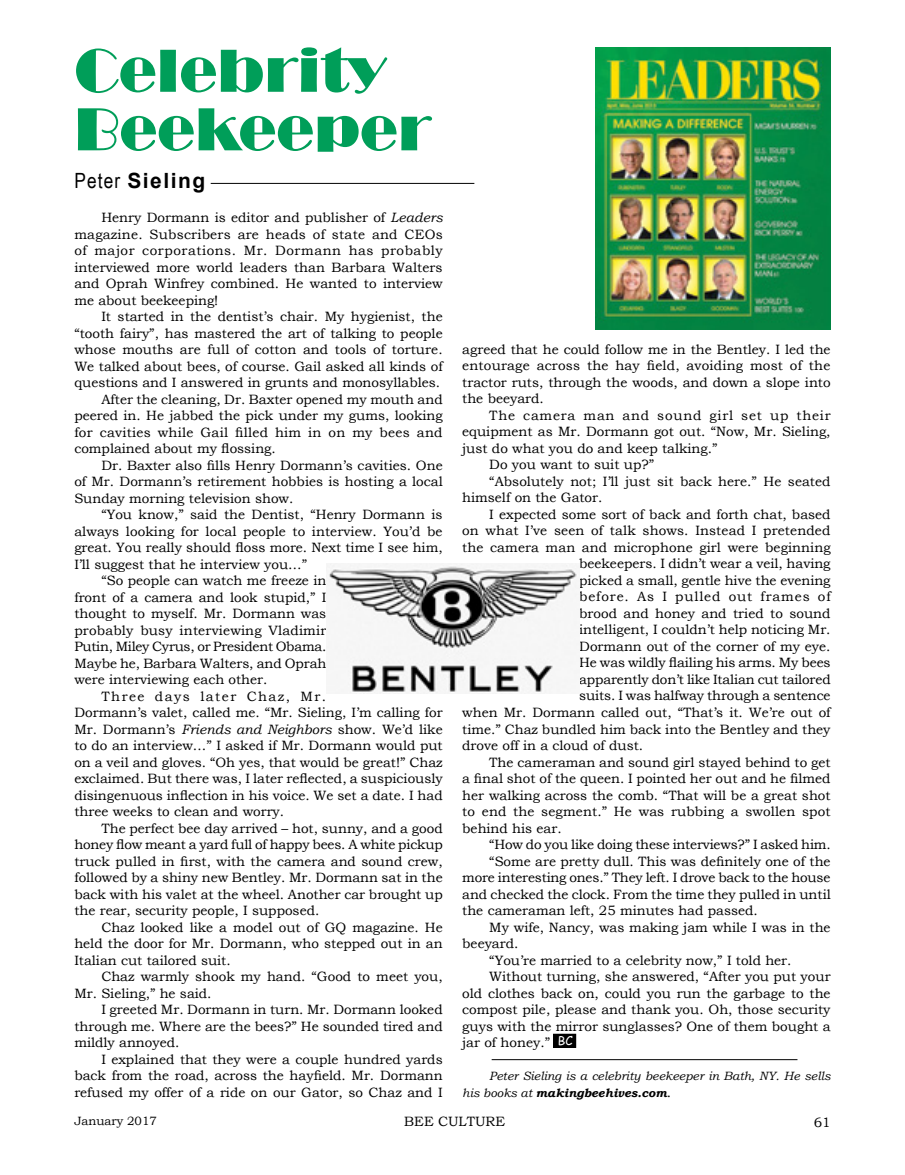
<style>
.page{position:relative;width:905px;height:1175px;background:#fff}
.page>*{position:absolute;margin:0;border:0;box-sizing:border-box;transform-origin:0 0}
.t1{font:63px/58.5px "Broadway";color:#009e59}
.t2{font:700 21px "Arial";letter-spacing:.07em;color:#000}
.t3{font:13.5px/16.5px "Bookman Old Style";color:#000;text-align:justify}
.t4{font:13.5px "Bookman Old Style";letter-spacing:.02em;color:#000}
.t5{font:13.5px "Bookman Old Style";letter-spacing:-.02em;color:#000}
.t6{font:13.5px "Bookman Old Style";letter-spacing:.06em;color:#000}
.t7{font:13.5px "Bookman Old Style";letter-spacing:.065em;color:#000}
.t8{font:13.5px "Bookman Old Style";letter-spacing:.11em;color:#000}
.t9{font:italic 12px/16.5px "Bookman Old Style";color:#000}
.t10{font:12px "Bookman Old Style";color:#000}
.t11{font:12px "Comic Sans MS";color:#fff}
.s1{font-family:"Arial Narrow";font-weight:400}
.s2{font-style:italic}
.s3{font-weight:700}
.s4{font-style:normal;font-size:13.5px}
</style>
<div class="page">
<hr style="left:211px;top:183px;width:263px;height:1px;background:#000">
<img style="left:595px;top:47px;width:235px;height:282px">
<img style="left:326px;top:563px;width:251px;height:130px">
<hr style="left:491px;top:1059px;width:306px;height:1px;background:#000">
<div style="left:553px;top:1034px;width:22px;height:13px;background:#000"></div>
<div style="left:553px;top:1034px;width:23px;height:13px;border:1px solid #000"></div>
<h1 class="t1" style="left:74px;top:42px;width:358px">Celebrity<br>Beekeeper</h1>
<h2 class="t2" style="left:74px;top:166px;width:132px"><span class="s1">Peter</span> Sieling</h2>
<p class="t3" style="left:74px;top:209px;width:370px;text-indent:27px">Henry Dormann is editor and publisher of <span class="s2">Leaders </span>magazine. Subscribers are heads of state and CEOs of major corporations. Mr. Dormann has probably interviewed more world leaders than Barbara Walters and Oprah Winfrey combined. He wanted to interview me about beekeeping!</p>
<p class="t3" style="left:101px;top:308px;width:343px">It started in the dentist’s chair. My hygienist, the</p>
<p class="t3" style="left:74px;top:325px;width:370px">“tooth fairy”, has mastered the art of talking to people</p>
<p class="t3" style="left:74px;top:341px;width:370px">whose mouths are full of cotton and tools of torture.</p>
<p class="t3" style="left:74px;top:358px;width:370px">We talked about bees, of course. Gail asked all kinds of</p>
<p class="t3" style="left:74px;top:374px;width:367px">questions and I answered in grunts and monosyllables.</p>
<p class="t3" style="left:101px;top:391px;width:343px">After the cleaning, Dr. Baxter opened my mouth and</p>
<p class="t3" style="left:74px;top:407px;width:370px">peered in. He jabbed the pick under my gums, looking</p>
<p class="t4" style="left:74px;top:423px;width:370px">for cavities while Gail filled him in on my bees and</p>
<p class="t3" style="left:74px;top:440px;width:203px">complained about my flossing.</p>
<p class="t3" style="left:101px;top:457px;width:343px">Dr. Baxter also fills Henry Dormann’s cavities. One</p>
<p class="t3" style="left:74px;top:473px;width:370px">of Mr. Dormann’s retirement hobbies is hosting a local</p>
<p class="t3" style="left:74px;top:490px;width:220px">Sunday morning television show.</p>
<p class="t3" style="left:101px;top:506px;width:343px">“You know,” said the Dentist, “Henry Dormann is</p>
<p class="t3" style="left:74px;top:523px;width:369px">always looking for local people to interview. You’d be</p>
<p class="t3" style="left:74px;top:539px;width:370px">great. You really should floss more. Next time I see him,</p>
<p class="t3" style="left:74px;top:556px;width:234px">I’ll suggest that he interview you…”</p>
<p class="t3" style="left:101px;top:572px;width:226px">“So people can watch me freeze in</p>
<p class="t3" style="left:74px;top:589px;width:253px">front of a camera and look stupid,” I</p>
<p class="t3" style="left:74px;top:605px;width:253px">thought to myself. Mr. Dormann was</p>
<p class="t3" style="left:74px;top:622px;width:253px">probably busy interviewing Vladimir</p>
<p class="t5" style="left:74px;top:638px;width:253px">Putin, Miley Cyrus, or President Obama.</p>
<p class="t3" style="left:74px;top:655px;width:253px">Maybe he, Barbara Walters, and Oprah</p>
<p class="t3" style="left:74px;top:671px;width:195px">were interviewing each other.</p>
<p class="t8" style="left:101px;top:687px;width:226px">Three days later Chaz, Mr.</p>
<p class="t3" style="left:74px;top:704px;width:370px">Dormann’s valet, called me. “Mr. Sieling, I’m calling for</p>
<p class="t3" style="left:74px;top:721px;width:370px">Mr. Dormann’s <span class="s2">Friends and Neighbors</span> show. We’d like</p>
<p class="t3" style="left:74px;top:737px;width:370px">to do an interview…” I asked if Mr. Dormann would put</p>
<p class="t3" style="left:74px;top:754px;width:370px">on a veil and gloves. “Oh yes, that would be great!” Chaz</p>
<p class="t3" style="left:74px;top:770px;width:370px">exclaimed. But there was, I later reflected, a suspiciously</p>
<p class="t3" style="left:74px;top:787px;width:370px">disingenuous inflection in his voice. We set a date. I had</p>
<p class="t3" style="left:74px;top:803px;width:211px">three weeks to clean and worry.</p>
<p class="t3" style="left:101px;top:820px;width:343px">The perfect bee day arrived – hot, sunny, and a good</p>
<p class="t3" style="left:74px;top:836px;width:370px">honey flow meant a yard full of happy bees. A white pickup</p>
<p class="t3" style="left:74px;top:853px;width:370px">truck pulled in first, with the camera and sound crew,</p>
<p class="t3" style="left:74px;top:869px;width:370px">followed by a shiny new Bentley. Mr. Dormann sat in the</p>
<p class="t3" style="left:74px;top:886px;width:370px">back with his valet at the wheel. Another car brought up</p>
<p class="t3" style="left:74px;top:902px;width:246px">the rear, security people, I supposed.</p>
<p class="t3" style="left:101px;top:919px;width:343px">Chaz looked like a model out of GQ magazine. He</p>
<p class="t3" style="left:74px;top:935px;width:370px">held the door for Mr. Dormann, who stepped out in an</p>
<p class="t3" style="left:74px;top:952px;width:158px">Italian cut tailored suit.</p>
<p class="t3" style="left:101px;top:968px;width:343px">Chaz warmly shook my hand. “Good to meet you,</p>
<p class="t3" style="left:74px;top:985px;width:139px">Mr. Sieling,” he said.</p>
<p class="t3" style="left:101px;top:1001px;width:343px">I greeted Mr. Dormann in turn. Mr. Dormann looked</p>
<p class="t3" style="left:74px;top:1018px;width:370px">through me. Where are the bees?” He sounded tired and</p>
<p class="t3" style="left:74px;top:1034px;width:107px">mildly annoyed.</p>
<p class="t3" style="left:101px;top:1051px;width:343px">I explained that they were a couple hundred yards</p>
<p class="t3" style="left:74px;top:1067px;width:370px">back from the road, across the hayfield. Mr. Dormann</p>
<p class="t3" style="left:74px;top:1084px;width:370px">refused my offer of a ride on our Gator, so Chaz and I</p>
<p class="t3" style="left:462px;top:341px;width:370px">agreed that he could follow me in the Bentley. I led the entourage across the hay field, avoiding most of the tractor ruts, through the woods, and down a slope into the beeyard.</p>
<p class="t6" style="left:489px;top:406px;width:343px">The camera man and sound girl set up their</p>
<p class="t3" style="left:462px;top:423px;width:370px">equipment as Mr. Dormann got out. “Now, Mr. Sieling,</p>
<p class="t3" style="left:462px;top:440px;width:257px">just do what you do and keep talking.”</p>
<p class="t3" style="left:489px;top:456px;width:166px">Do you want to suit up?”</p>
<p class="t3" style="left:489px;top:473px;width:343px">“Absolutely not; I’ll just sit back here.” He seated</p>
<p class="t3" style="left:462px;top:489px;width:142px">himself on the Gator.</p>
<p class="t3" style="left:489px;top:506px;width:343px">I expected some sort of back and forth chat, based</p>
<p class="t3" style="left:462px;top:522px;width:369px">on what I’ve seen of talk shows. Instead I pretended</p>
<p class="t3" style="left:462px;top:539px;width:370px">the camera man and microphone girl were beginning</p>
<p class="t3" style="left:579px;top:555px;width:253px">beekeepers. I didn’t wear a veil, having</p>
<p class="t3" style="left:579px;top:572px;width:253px">picked a small, gentle hive the evening</p>
<p class="t7" style="left:579px;top:588px;width:253px">before. As I pulled out frames of</p>
<p class="t3" style="left:579px;top:605px;width:253px">brood and honey and tried to sound</p>
<p class="t3" style="left:579px;top:621px;width:253px">intelligent, I couldn’t help noticing Mr.</p>
<p class="t3" style="left:579px;top:638px;width:253px">Dormann out of the corner of my eye.</p>
<p class="t3" style="left:579px;top:654px;width:253px">He was wildly flailing his arms. My bees</p>
<p class="t3" style="left:579px;top:671px;width:253px">apparently don’t like Italian cut tailored</p>
<p class="t3" style="left:579px;top:687px;width:253px">suits. I was halfway through a sentence</p>
<p class="t3" style="left:462px;top:704px;width:370px">when Mr. Dormann called out, “That’s it. We’re out of</p>
<p class="t3" style="left:462px;top:720px;width:370px">time.” Chaz bundled him back into the Bentley and they</p>
<p class="t3" style="left:462px;top:737px;width:182px">drove off in a cloud of dust.</p>
<p class="t3" style="left:489px;top:753px;width:343px">The cameraman and sound girl stayed behind to get</p>
<p class="t3" style="left:462px;top:770px;width:370px">a final shot of the queen. I pointed her out and he filmed</p>
<p class="t3" style="left:462px;top:786px;width:370px">her walking across the comb. “That will be a great shot</p>
<p class="t3" style="left:462px;top:803px;width:370px">to end the segment.” He was rubbing a swollen spot</p>
<p class="t3" style="left:462px;top:819px;width:101px">behind his ear.</p>
<p class="t3" style="left:489px;top:836px;width:343px">“How do you like doing these interviews?” I asked him.</p>
<p class="t3" style="left:489px;top:852px;width:343px">“Some are pretty dull. This was definitely one of the</p>
<p class="t3" style="left:462px;top:869px;width:369px">more interesting ones.” They left. I drove back to the house</p>
<p class="t3" style="left:462px;top:885px;width:370px">and checked the clock. From the time they pulled in until</p>
<p class="t3" style="left:462px;top:902px;width:297px">the cameraman left, 25 minutes had passed.</p>
<p class="t3" style="left:489px;top:918px;width:343px">My wife, Nancy, was making jam while I was in the</p>
<p class="t3" style="left:462px;top:935px;width:58px">beeyard.</p>
<p class="t3" style="left:489px;top:951px;width:304px">“You’re married to a celebrity now,” I told her.</p>
<p class="t3" style="left:489px;top:968px;width:343px">Without turning, she answered, “After you put your</p>
<p class="t3" style="left:462px;top:984px;width:370px">old clothes back on, could you run the garbage to the</p>
<p class="t3" style="left:462px;top:1001px;width:370px">compost pile, please and thank you. Oh, those security</p>
<p class="t3" style="left:462px;top:1017px;width:370px">guys with the mirror sunglasses? One of them bought a</p>
<p class="t3" style="left:462px;top:1034px;width:89px">jar of honey.”</p>
<p class="t9" style="left:462px;top:1067px;width:370px;text-indent:27px">Peter Sieling is a celebrity beekeeper in Bath, NY. He sells his books at <span class="s3">makingbeehives.com</span><span class="s4">.</span></p>
<p class="t11" style="left:558px;top:1031px;width:16px">BC</p>
<p class="t10" style="left:74px;top:1112px;width:84px">January 2017</p>
<p class="t3" style="left:404px;top:1112px;width:102px">BEE CULTURE</p>
<p class="t3" style="left:813px;top:1114px;width:18px">61</p>
</div>
